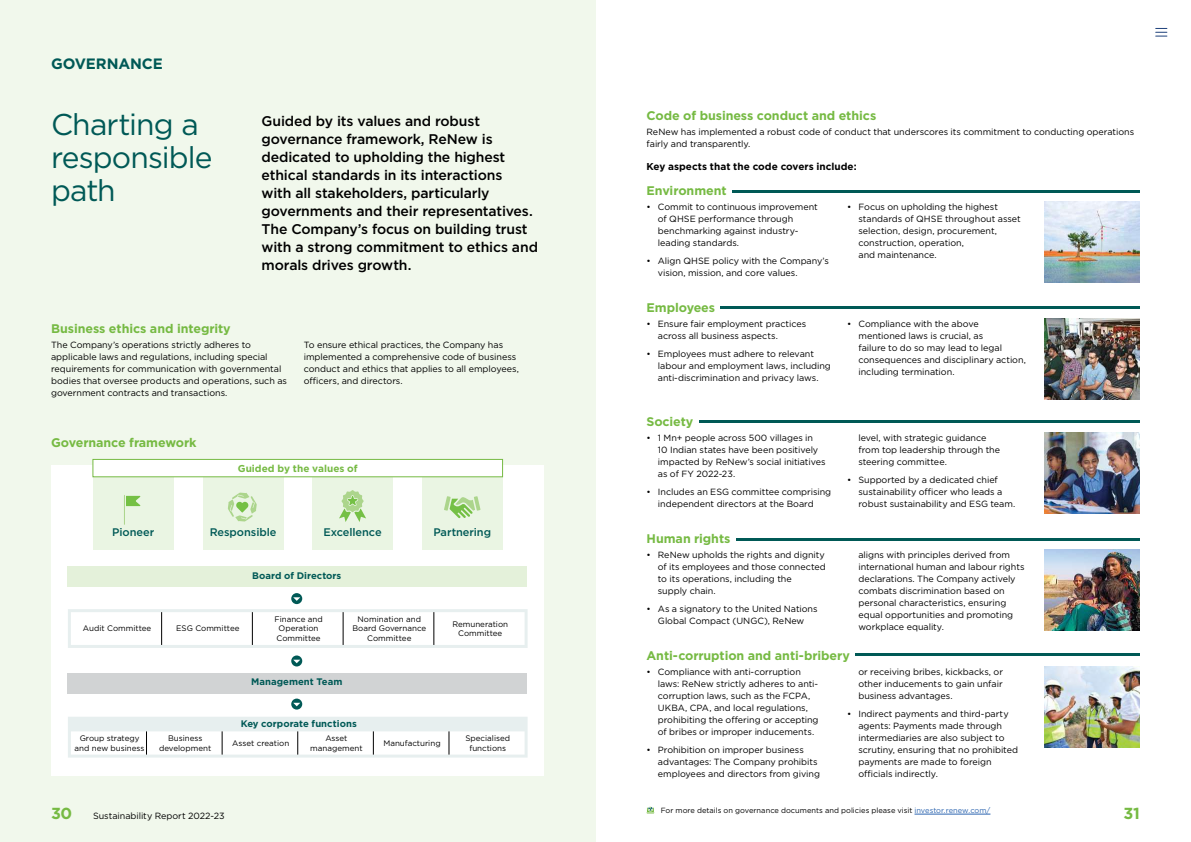
<style>
.page{position:relative;width:1191px;height:842px;background:#fff}
.page>*{position:absolute;margin:0;border:0;box-sizing:border-box;transform-origin:0 0}
.t1{font:30px/33px "Gotham";letter-spacing:-.03em;color:#005956}
.t2{font:700 16px "Gotham";color:#76ba43}
.t3{font:700 15px "Gotham";letter-spacing:-.01em;color:#005956}
.t4{font:500 14px/18px "Gotham";letter-spacing:-.01em;color:#000}
.t5{font:700 12.5px "Gotham";letter-spacing:-.005em;color:#76ba43}
.t6{font:500 11px "Gotham";letter-spacing:-.005em;color:#005956}
.t7{font:700 10px "Gotham";color:#000}
.t8{font:700 10px "Gotham";color:#76ba43}
.t9{font:700 9.5px "Gotham";letter-spacing:.005em;color:#005956}
.t10{font:9px/12px "Gotham";letter-spacing:-.005em;color:#000}
.t11{font:8px/9.6px "Gotham";color:#000;text-align:center}
.t12{font:7.5px "Gotham";letter-spacing:.005em;color:#000}
.s1{color:#2c65b0}
</style>
<div class="page">
<svg style="left:1155px;top:28px;width:11px;height:9px"></svg>
<div style="left:0;top:0;width:595px;height:842px;background:#f1f8ec"></div>
<img style="left:1044px;top:201px;width:96px;height:81px">
<img style="left:1044px;top:549px;width:96px;height:81px">
<img style="left:1044px;top:666px;width:96px;height:81px">
<hr style="left:914px;top:814px;width:76px;height:1px;background:#2c65b0">
<svg style="left:646px;top:807px;width:8px;height:6px"></svg>
<hr style="left:697px;top:190px;width:443px;height:3px;background:#005956">
<div style="left:644px;top:181px;width:88px;height:19px;background:#fff"></div>
<img style="left:1044px;top:318px;width:96px;height:81px">
<hr style="left:697px;top:306px;width:443px;height:3px;background:#005956">
<div style="left:644px;top:298px;width:76px;height:18px;background:#fff"></div>
<img style="left:1044px;top:432px;width:96px;height:81px">
<hr style="left:697px;top:420px;width:443px;height:3px;background:#005956">
<div style="left:644px;top:412px;width:54px;height:18px;background:#fff"></div>
<hr style="left:697px;top:538px;width:443px;height:3px;background:#005956">
<div style="left:644px;top:529px;width:91px;height:19px;background:#fff"></div>
<hr style="left:697px;top:653px;width:443px;height:3px;background:#005956">
<div style="left:644px;top:646px;width:211px;height:19px;background:#fff"></div>
<div style="left:51px;top:465px;width:493px;height:311px;background:#fff"></div>
<div style="left:203px;top:474px;width:80px;height:75px;background:#eaf5e3"></div>
<div style="left:93px;top:474px;width:80px;height:75px;background:#eaf5e3"></div>
<div style="left:422px;top:474px;width:80px;height:75px;background:#eaf5e3"></div>
<div style="left:312px;top:474px;width:81px;height:75px;background:#eaf5e3"></div>
<div style="left:67px;top:566px;width:459px;height:20px;background:#e4f1da"></div>
<div style="left:67px;top:674px;width:459px;height:20px;background:#d1d3d4"></div>
<svg style="left:68px;top:609px;width:459px;height:39px"></svg>
<hr style="left:161px;top:612px;width:1px;height:33px;background:#000">
<hr style="left:252px;top:612px;width:1px;height:33px;background:#000">
<hr style="left:343px;top:612px;width:1px;height:33px;background:#000">
<hr style="left:433px;top:612px;width:1px;height:33px;background:#000">
<svg style="left:68px;top:717px;width:459px;height:41px"></svg>
<div style="left:291px;top:593px;width:11px;height:11px;background:#005956;border-radius:50%"></div>
<svg style="left:293px;top:597px;width:7px;height:4px"></svg>
<svg style="left:291px;top:699px;width:11px;height:11px"></svg>
<svg style="left:293px;top:703px;width:7px;height:3px"></svg>
<svg style="left:291px;top:655px;width:11px;height:11px"></svg>
<svg style="left:293px;top:660px;width:7px;height:3px"></svg>
<div style="left:93px;top:459px;width:409px;height:18px;background:#fff"></div>
<div style="left:93px;top:459px;width:410px;height:18px;border:1px solid #76ba43"></div>
<svg style="left:124px;top:495px;width:16px;height:30px"></svg>
<svg style="left:228px;top:493px;width:29px;height:28px"></svg>
<svg style="left:339px;top:490px;width:27px;height:32px"></svg>
<svg style="left:444px;top:496px;width:36px;height:22px"></svg>
<h3 class="t3" style="left:51px;top:54px;width:113px">GOVERNANCE</h3>
<h1 class="t1" style="left:51px;top:107px;width:163px">Charting a responsible path</h1>
<h3 class="t5" style="left:51px;top:320px;width:181px">Business ethics and integrity</h3>
<p class="t4" style="left:262px;top:112px;width:278px">Guided by its values and robust governance framework, ReNew is dedicated to upholding the highest ethical standards in its interactions<br>with all stakeholders, particularly governments and their representatives.<br>The Company’s focus on building trust with a strong commitment to ethics and morals drives growth.</p>
<p class="t10" style="left:51px;top:339px;width:237px">The Company’s operations strictly adheres to applicable laws and regulations, including special requirements for communication with governmental bodies that oversee products and operations, such as government contracts and transactions.</p>
<p class="t10" style="left:304px;top:339px;width:217px">To ensure ethical practices, the Company has implemented a comprehensive code of business conduct and ethics that applies to all employees, officers, and directors.</p>
<h3 class="t5" style="left:51px;top:434px;width:147px">Governance framework</h3>
<p class="t8" style="left:238px;top:462px;width:121px">Guided by the values of</p>
<p class="t6" style="left:112px;top:525px;width:43px">Pioneer</p>
<p class="t6" style="left:210px;top:525px;width:68px">Responsible</p>
<p class="t6" style="left:323px;top:525px;width:60px">Excellence</p>
<p class="t6" style="left:433px;top:525px;width:59px">Partnering</p>
<p class="t9" style="left:252px;top:569px;width:91px">Board of Directors</p>
<p class="t11" style="left:83px;top:623px;width:70px">Audit Committee</p>
<p class="t11" style="left:176px;top:623px;width:65px">ESG Committee</p>
<p class="t11" style="left:274px;top:614px;width:50px;text-align:left">Finance and<br>Operation<br>Committee</p>
<p class="t11" style="left:352px;top:614px;width:75px">Nomination and<br>Board Governance<br>Committee</p>
<p class="t11" style="left:452px;top:619px;width:57px">Remuneration<br>Committee</p>
<p class="t9" style="left:251px;top:676px;width:93px">Management Team</p>
<p class="t9" style="left:241px;top:718px;width:118px">Key corporate functions</p>
<p class="t11" style="left:75px;top:733px;width:71px">Group strategy and new business</p>
<p class="t11" style="left:159px;top:733px;width:54px">Business development</p>
<p class="t11" style="left:232px;top:738px;width:58px">Asset creation</p>
<p class="t11" style="left:310px;top:733px;width:54px">Asset management</p>
<p class="t11" style="left:383px;top:738px;width:59px">Manufacturing</p>
<p class="t11" style="left:465px;top:733px;width:46px">Specialised functions</p>
<h3 class="t5" style="left:646px;top:107px;width:231px">Code of business conduct and ethics</h3>
<p class="t10" style="left:646px;top:126px;width:489px">ReNew has implemented a robust code of conduct that underscores its commitment to conducting operations fairly and transparently.</p>
<p class="t7" style="left:646px;top:160px;width:212px">Key aspects that the code covers include:</p>
<p class="t10" style="left:658px;top:201px;width:161px;text-indent:-11px">• Commit to continuous improvement of QHSE performance through benchmarking against industry&shy;leading standards.</p>
<p class="t10" style="left:658px;top:255px;width:172px;text-indent:-11px">• Align QHSE policy with the Company’s vision, mission, and core values.</p>
<h3 class="t5" style="left:646px;top:182px;width:82px">Environment</h3>
<p class="t10" style="left:858px;top:201px;width:164px;text-indent:-11px">• Focus on upholding the highest standards of QHSE throughout asset selection, design, procurement, construction, operation,<br>and maintenance.</p>
<h3 class="t5" style="left:646px;top:299px;width:70px">Employees</h3>
<p class="t10" style="left:658px;top:318px;width:150px;text-indent:-11px">• Ensure fair employment practices across all business aspects.</p>
<p class="t10" style="left:658px;top:348px;width:175px;text-indent:-11px">• Employees must adhere to relevant labour and employment laws, including anti-discrimination and privacy laws.</p>
<h3 class="t5" style="left:646px;top:413px;width:48px">Society</h3>
<p class="t10" style="left:658px;top:432px;width:169px;text-indent:-11px">• 1 Mn+ people across 500 villages in<br>10 Indian states have been positively impacted by ReNew’s social initiatives as of FY 2022-23.</p>
<p class="t10" style="left:658px;top:486px;width:175px;text-indent:-11px">• Includes an ESG committee comprising independent directors at the Board</p>
<h3 class="t5" style="left:646px;top:530px;width:85px">Human rights</h3>
<p class="t10" style="left:658px;top:549px;width:169px;text-indent:-11px">• ReNew upholds the rights and dignity of its employees and those connected to its operations, including the<br>supply chain.</p>
<p class="t10" style="left:646px;top:603px;width:173px;text-align:center">• As a signatory to the United Nations<br>Global Compact (UNGC), ReNew</p>
<p class="t10" style="left:858px;top:318px;width:169px;text-indent:-11px">• Compliance with the above mentioned laws is crucial, as<br>failure to do so may lead to legal consequences and disciplinary action, including termination.</p>
<p class="t10" style="left:858px;top:432px;width:143px">level, with strategic guidance from top leadership through the steering committee.</p>
<p class="t10" style="left:858px;top:474px;width:158px;text-indent:-11px">• Supported by a dedicated chief sustainability officer who leads a robust sustainability and ESG team.</p>
<p class="t10" style="left:858px;top:549px;width:167px">aligns with principles derived from international human and labour rights declarations. The Company actively combats discrimination based on personal characteristics, ensuring equal opportunities and promoting workplace equality.</p>
<h3 class="t5" style="left:646px;top:647px;width:205px">Anti-corruption and anti-bribery</h3>
<p class="t10" style="left:658px;top:666px;width:162px;text-indent:-11px">• Compliance with anti-corruption laws: ReNew strictly adheres to anti&shy;corruption laws, such as the FCPA, UKBA, CPA, and local regulations, prohibiting the offering or accepting of bribes or improper inducements.</p>
<p class="t10" style="left:658px;top:744px;width:164px;text-indent:-11px">• Prohibition on improper business advantages: The Company prohibits employees and directors from giving</p>
<p class="t10" style="left:858px;top:666px;width:146px;text-align:justify">or receiving bribes, kickbacks, or other inducements to gain unfair business advantages.</p>
<p class="t10" style="left:858px;top:708px;width:161px;text-indent:-11px">• Indirect payments and third-party agents: Payments made through intermediaries are also subject to scrutiny, ensuring that no prohibited payments are made to foreign officials indirectly.</p>
<p class="t12" style="left:660px;top:806px;width:331px">For more details on governance documents and policies please visit <span class="s1">investor.renew.com/</span></p>
<h2 class="t2" style="left:51px;top:803px;width:23px">30</h2>
<p class="t10" style="left:93px;top:810px;width:133px">Sustainability Report 2022-23</p>
<h2 class="t2" style="left:1123px;top:803px;width:18px">31</h2>
</div>
